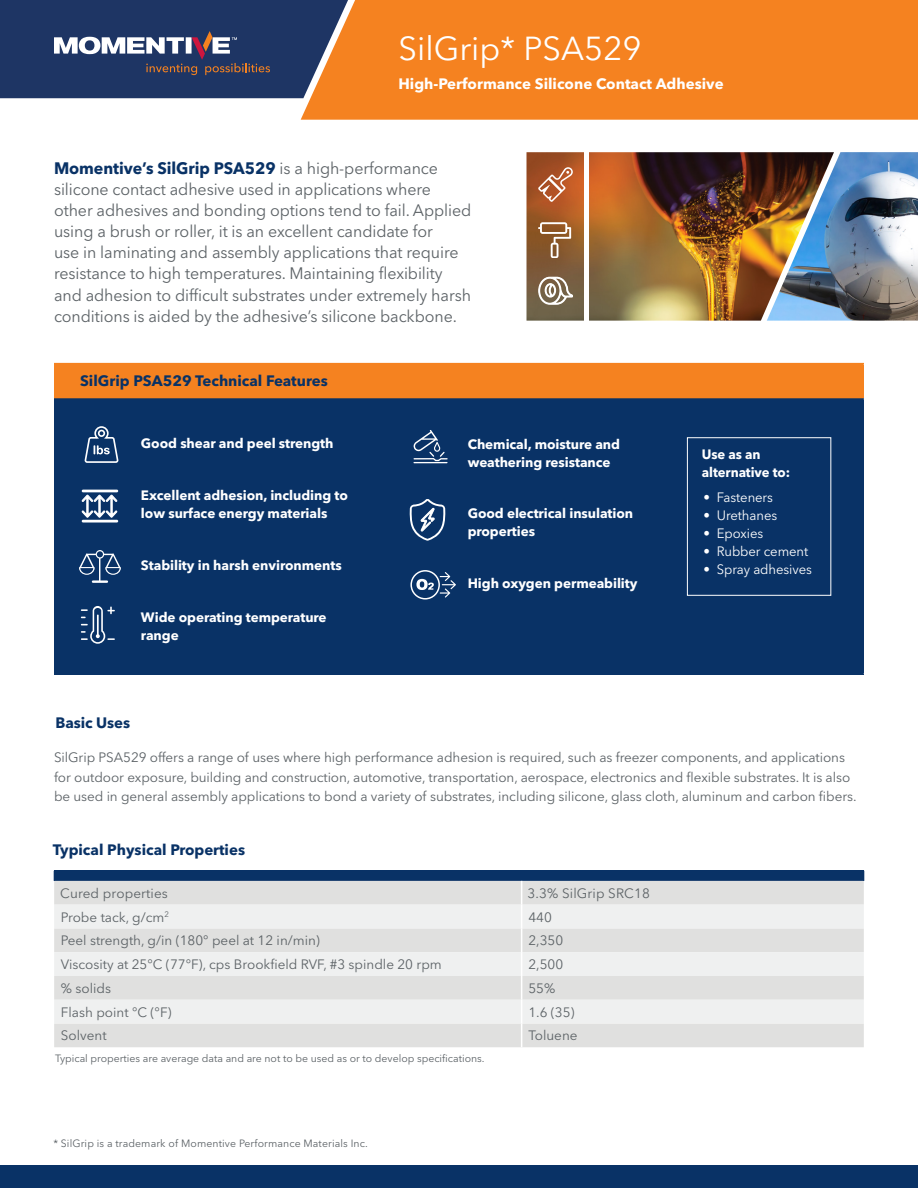
<style>
.page{position:relative;width:918px;height:1188px;background:#fff}
.page>*{position:absolute;margin:0;border:0;box-sizing:border-box;transform-origin:0 0}
.t1{font:33px "Avenir Next LT Pro";color:#fff}
.t2{font:16.5px/21px "Avenir Next LT Pro";letter-spacing:-.005em;color:#5c6266}
.t3{font:700 15px "Avenir Next LT Pro";color:#093266}
.t4{font:700 15px "Avenir Next LT Pro";color:#fff}
.t5{font:13.5px/19.5px "Avenir Next LT Pro";letter-spacing:-.005em;color:#5c6266}
.t6{font:700 13.5px/18px "Avenir Next LT Pro";letter-spacing:-.005em;color:#fff}
.t7{font:13.5px "Avenir Next LT Pro";letter-spacing:-.005em;color:#fff}
.t8{font:10.5px "Avenir Next LT Pro";color:#5c6266}
.s1{font-weight:700;color:#093266}
</style>
<div class="page">
<div style="left:55px;top:364px;width:808px;height:35px;background:#f58220"></div>
<div style="left:55px;top:399px;width:808px;height:275px;background:#093266"></div>
<hr style="left:54px;top:363px;width:810px;height:1px;background:#f58220">
<hr style="left:54px;top:364px;width:2px;height:34px;background:#f58220">
<hr style="left:862px;top:364px;width:2px;height:34px;background:#f58220">
<hr style="left:54px;top:398px;width:810px;height:2px;background:#093266">
<hr style="left:54px;top:400px;width:2px;height:274px;background:#093266">
<hr style="left:862px;top:400px;width:2px;height:274px;background:#093266">
<hr style="left:54px;top:674px;width:810px;height:1px;background:#093266">
<svg style="left:0;top:0;width:301px;height:98px;background:#2f416b"></svg>
<div style="left:301px;top:0;width:617px;height:120px;background:#f58220"></div>
<img style="left:834px;top:152px;width:84px;height:169px">
<img style="left:526px;top:152px;width:308px;height:169px">
<div style="left:0;top:1165px;width:918px;height:23px;background:#093266"></div>
<div style="left:54px;top:871px;width:810px;height:10px;background:#093266"></div>
<div style="left:54px;top:881px;width:810px;height:166px;background:#e0e0df"></div>
<svg style="left:54px;top:905px;width:810px;height:118px;fill:#eff0f0"></svg>
<hr style="left:54px;top:870px;width:468px;height:1px;background:#093266">
<hr style="left:522px;top:870px;width:342px;height:1px;background:#093266">
<svg style="left:521px;top:881px;width:1px;height:166px"></svg>
<div style="left:687px;top:437px;width:144px;height:159px;border:1px solid #fff"></div>
<div style="left:410px;top:570px;width:30px;height:30px;border:1px solid #fff;border-radius:50%"></div>
<svg style="left:416px;top:579px;width:18px;height:11px"></svg>
<svg style="left:440px;top:572px;width:16px;height:26px"></svg>
<svg style="left:410px;top:499px;width:35px;height:42px"></svg>
<hr style="left:414px;top:462px;width:33px;height:1px;background:#fff">
<svg style="left:413px;top:430px;width:35px;height:31px"></svg>
<hr style="left:92px;top:580px;width:16px;height:3px;background:#fff">
<svg style="left:79px;top:550px;width:42px;height:31px"></svg>
<svg style="left:81px;top:606px;width:34px;height:38px"></svg>
<hr style="left:82px;top:490px;width:36px;height:2px;background:#fff">
<hr style="left:82px;top:520px;width:36px;height:3px;background:#fff">
<svg style="left:82px;top:495px;width:35px;height:23px"></svg>
<svg style="left:84px;top:426px;width:35px;height:37px"></svg>
<div style="left:584px;top:148px;width:5px;height:176px;background:#fff"></div>
<svg style="left:538px;top:167px;width:35px;height:35px"></svg>
<svg style="left:538px;top:222px;width:33px;height:36px"></svg>
<svg style="left:538px;top:277px;width:35px;height:28px"></svg>
<h1 class="t1" style="left:399px;top:29px;width:245px">SilGrip* PSA529</h1>
<p class="t4" style="left:399px;top:75px;width:327px">High-Performance Silicone Contact Adhesive</p>
<p class="t2" style="left:54px;top:158px;width:419px"><span class="s1">Momentive’s SilGrip PSA529</span> is a high-performance silicone contact adhesive used in applications where other adhesives and bonding options tend to fail. Applied using a brush or roller, it is an excellent candidate for<br>use in laminating and assembly applications that require resistance to high temperatures. Maintaining flexibility and adhesion to difficult substrates under extremely harsh conditions is aided by the adhesive’s silicone backbone.</p>
<p class="t3" style="left:80px;top:372px;width:249px">SilGrip PSA529 Technical Features</p>
<p class="t6" style="left:141px;top:435px;width:194px">Good shear and peel strength</p>
<p class="t6" style="left:141px;top:486px;width:209px">Excellent adhesion, including to low surface energy materials</p>
<p class="t6" style="left:141px;top:556px;width:202px">Stability in harsh environments</p>
<p class="t6" style="left:141px;top:608px;width:187px">Wide operating temperature range</p>
<p class="t6" style="left:468px;top:435px;width:154px">Chemical, moisture and weathering resistance</p>
<p class="t6" style="left:468px;top:505px;width:167px">Good electrical insulation properties</p>
<p class="t6" style="left:468px;top:574px;width:171px">High oxygen permeability</p>
<p class="t6" style="left:702px;top:445px;width:90px">Use as an alternative to:</p>
<p class="t7" style="left:703px;top:489px;width:71px">• Fasteners</p>
<p class="t7" style="left:703px;top:507px;width:75px">• Urethanes</p>
<p class="t7" style="left:703px;top:525px;width:62px">• Epoxies</p>
<p class="t7" style="left:703px;top:543px;width:107px">• Rubber cement</p>
<p class="t7" style="left:703px;top:561px;width:110px">• Spray adhesives</p>
<p class="t3" style="left:56px;top:714px;width:76px">Basic Uses</p>
<p class="t5" style="left:54px;top:748px;width:804px">SilGrip PSA529 offers a range of uses where high performance adhesion is required, such as freezer components, and applications for outdoor exposure, building and construction, automotive, transportation, aerospace, electronics and flexible substrates. It is also be used in general assembly applications to bond a variety of substrates, including silicone, glass cloth, aluminum and carbon fibers.</p>
<p class="t3" style="left:53px;top:840px;width:194px">Typical Physical Properties</p>
<p class="t5" style="left:60px;top:883px;width:109px">Cured properties</p>
<p class="t5" style="left:528px;top:883px;width:124px">3.3% SilGrip SRC18</p>
<p class="t5" style="left:61px;top:907px;width:110px">Probe tack, g/cm<sup>2</sup></p>
<p class="t5" style="left:528px;top:907px;width:25px">440</p>
<p class="t5" style="left:61px;top:931px;width:261px">Peel strength, g/in (180° peel at 12 in/min)</p>
<p class="t5" style="left:528px;top:931px;width:36px">2,350</p>
<p class="t5" style="left:61px;top:955px;width:382px">Viscosity at 25°C (77°F), cps Brookfield RVF, #3 spindle 20 rpm</p>
<p class="t5" style="left:528px;top:955px;width:36px">2,500</p>
<p class="t5" style="left:61px;top:979px;width:52px">% solids</p>
<p class="t5" style="left:528px;top:979px;width:28px">55%</p>
<p class="t5" style="left:61px;top:1002px;width:112px">Flash point °C (°F)</p>
<p class="t5" style="left:528px;top:1002px;width:48px">1.6 (35)</p>
<p class="t5" style="left:61px;top:1026px;width:47px">Solvent</p>
<p class="t5" style="left:528px;top:1026px;width:51px">Toluene</p>
<p class="t8" style="left:55px;top:1052px;width:431px">Typical properties are average data and are not to be used as or to develop specifications.</p>
<p class="t8" style="left:53px;top:1137px;width:316px">* SilGrip is a trademark of Momentive Performance Materials Inc.</p>
</div>
